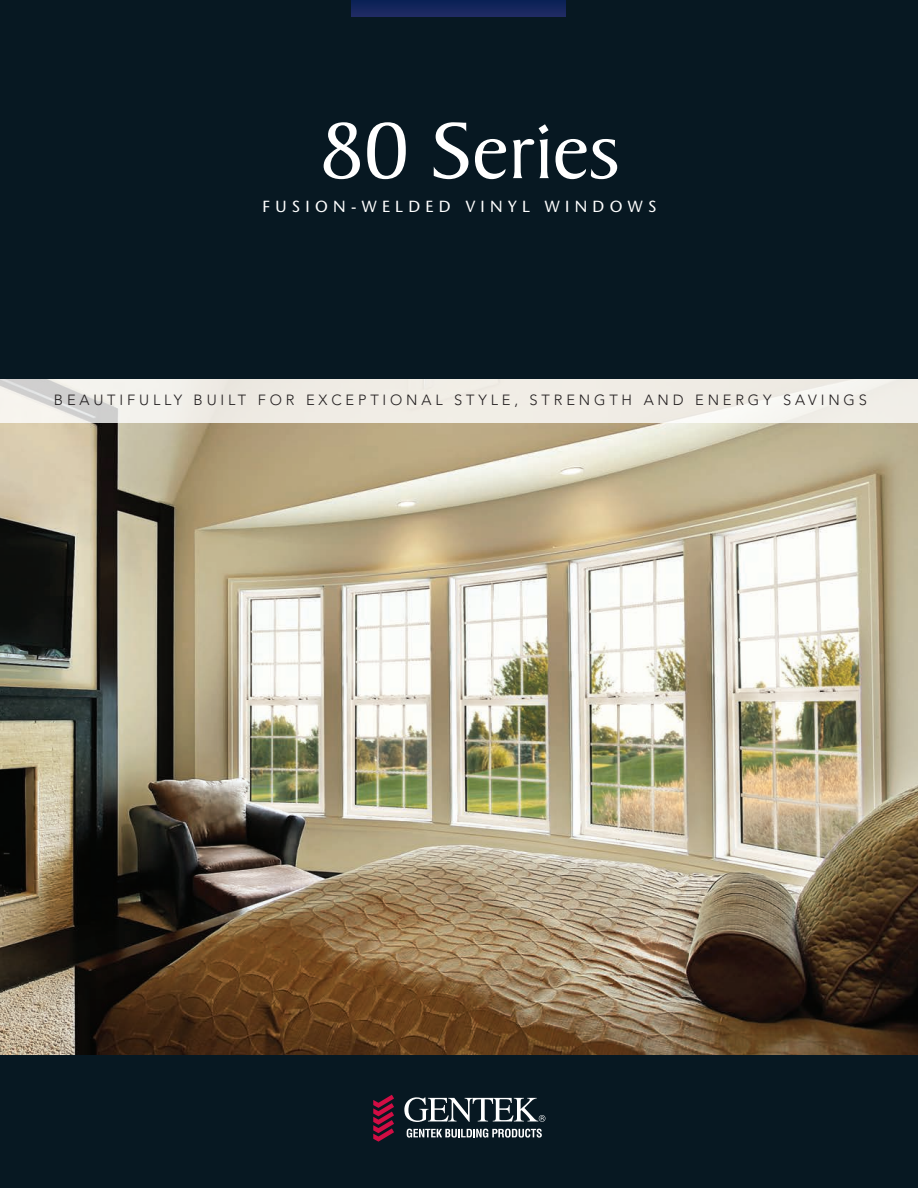
<style>
.page{position:relative;width:918px;height:1188px;background:#fff}
.page>*{position:absolute;margin:0;border:0;box-sizing:border-box;transform-origin:0 0}
.t1{font:85.5px "Baker Signet BT";color:#fff}
.t2{font:16.05px "Stone Sans";letter-spacing:.33em;color:#fff}
.t3{font:300 14.7px "Avenir";letter-spacing:.26em;color:#231f20}
</style>
<div class="page">
<div style="left:1px;top:0;width:917px;height:1188px;background:#071822"></div>
<svg style="left:404px;top:1097px;width:141px;height:25px"></svg>
<svg style="left:373px;top:1095px;width:21px;height:47px"></svg>
<svg style="left:407px;top:1129px;width:135px;height:9px"></svg>
<img style="left:0;top:423px;width:918px;height:631px">
<div style="left:351px;top:0;width:214px;height:16px;background:#14265c"></div>
<svg style="left:0;top:380px;width:918px;height:43px;background:#efece6"></svg>
<p class="t1" style="left:319px;top:100px;width:302px">80 Series</p>
<p class="t2" style="left:263px;top:197px;width:395px">FUSION-WELDED VINYL WINDOWS</p>
<p class="t3" style="left:54px;top:392px;width:815px">BEAUTIFULLY BUILT FOR EXCEPTIONAL STYLE, STRENGTH AND ENERGY SAVINGS</p>
</div>
